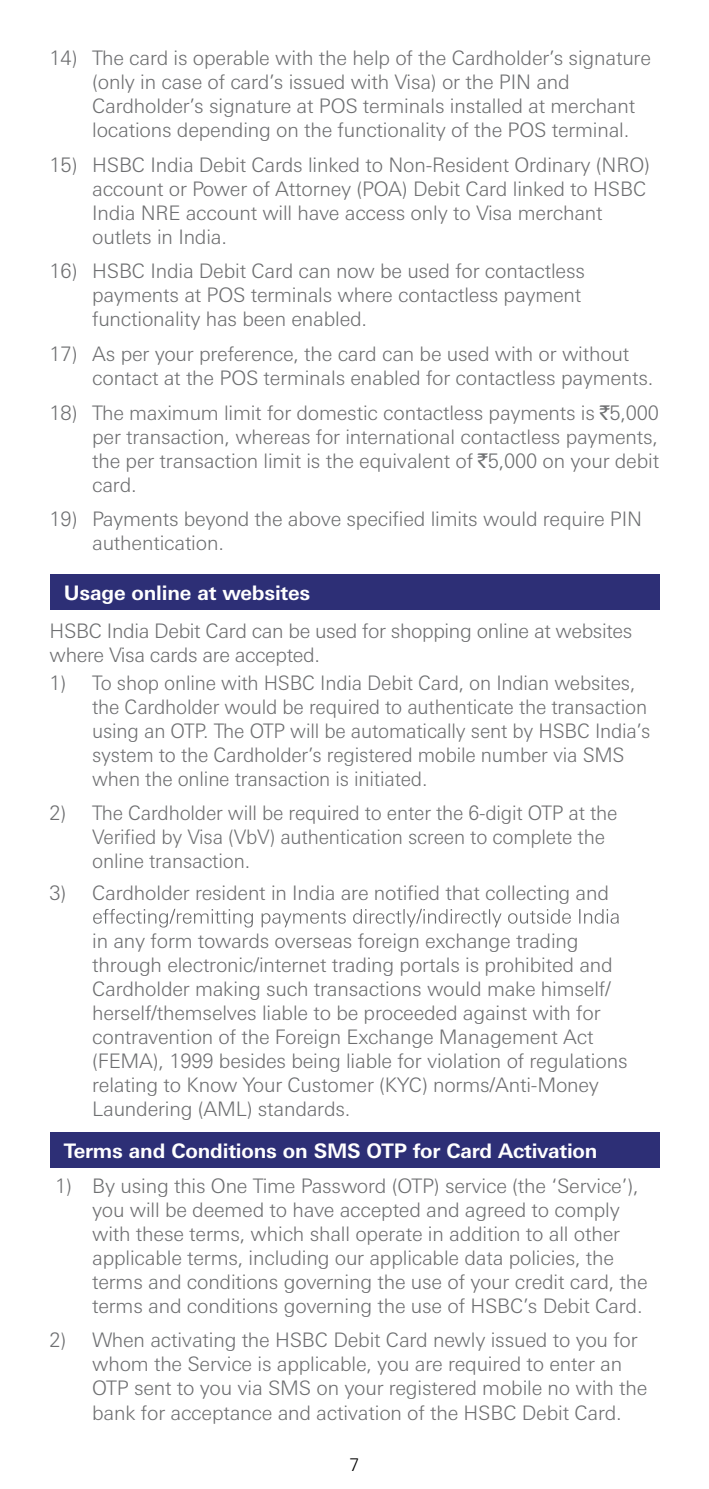
<style>
.page{position:relative;width:709px;height:1489px;background:#fff}
.page>*{position:absolute;margin:0;border:0;box-sizing:border-box;transform-origin:0 0}
.t1{font:300 20px/24px "Univers Nextfor HSBC";letter-spacing:-.01em;color:#6e6f71}
.t2{font:700 20px "Univers Nextfor HSBC";letter-spacing:-.01em;color:#fff}
.t3{font:300 17.5px "Univers Nextfor HSBC";color:#010101}
.s1{font-family:"Rupee Foradian";font-weight:400}
</style>
<div class="page">
<div style="left:50px;top:574px;width:609px;height:36px;background:#2d2f76"></div>
<svg style="left:93px;top:908px;width:525px;height:19px"></svg>
<div style="left:50px;top:1132px;width:609px;height:35px;background:#2d2f76"></div>
<p class="t1" style="left:92px;top:44px;width:560px;text-indent:-43px">14) The card is operable with the help of the Cardholder’s signature (only in case of card’s issued with Visa) or the PIN and Cardholder’s signature at POS terminals installed at merchant locations depending on the functionality of the POS terminal.</p>
<p class="t1" style="left:92px;top:151px;width:559px;text-indent:-43px">15) HSBC India Debit Cards linked to Non-Resident Ordinary (NRO) account or Power of Attorney (POA) Debit Card linked to HSBC India NRE account will have access only to Visa merchant outlets in India.</p>
<p class="t1" style="left:92px;top:258px;width:494px;text-indent:-43px">16) HSBC India Debit Card can now be used for contactless payments at POS terminals where contactless payment functionality has been enabled.</p>
<p class="t1" style="left:92px;top:340px;width:563px;text-indent:-43px">17) As per your preference, the card can be used with or without contact at the POS terminals enabled for contactless payments.</p>
<p class="t1" style="left:92px;top:399px;width:568px;text-align:justify;text-indent:-43px">18) The maximum limit for domestic contactless payments is <span class="s1">`</span>5,000 per transaction, whereas for international contactless payments, the per transaction limit is the equivalent of <span class="s1">`</span>5,000 on your debit card.</p>
<p class="t1" style="left:92px;top:506px;width:551px;text-indent:-43px">19) Payments beyond the above specified limits would require PIN authentication.</p>
<p class="t2" style="left:64px;top:578px;width:248px">Usage online at websites</p>
<p class="t1" style="left:50px;top:617px;width:584px">HSBC India Debit Card can be used for shopping online at websites where Visa cards are accepted.</p>
<p class="t1" style="left:92px;top:669px;width:560px;text-indent:-43px">1) To shop online with HSBC India Debit Card, on Indian websites, the Cardholder would be required to authenticate the transaction using an OTP. The OTP will be automatically sent by HSBC India’s system to the Cardholder’s registered mobile number via SMS when the online transaction is initiated.</p>
<p class="t1" style="left:92px;top:800px;width:527px;text-indent:-43px">2) The Cardholder will be required to enter the 6-digit OTP at the<br>Verified by Visa (VbV) authentication screen to complete the online transaction.</p>
<p class="t1" style="left:50px;top:879px;width:561px">3) Cardholder resident in India are notified that collecting and</p>
<p class="t1" style="left:92px;top:927px;width:537px">in any form towards overseas foreign exchange trading through electronic/internet trading portals is prohibited and Cardholder making such transactions would make himself/ herself/themselves liable to be proceeded against with for contravention of the Foreign Exchange Management Act (FEMA), 1999 besides being liable for violation of regulations relating to Know Your Customer (KYC) norms/Anti-Money Laundering (AML) standards.</p>
<p class="t2" style="left:64px;top:1136px;width:535px">Terms and Conditions on SMS OTP for Card Activation</p>
<p class="t1" style="left:92px;top:1172px;width:557px;text-indent:-37px">1) By using this One Time Password (OTP) service (the ‘Service’), you will be deemed to have accepted and agreed to comply with these terms, which shall operate in addition to all other applicable terms, including our applicable data policies, the terms and conditions governing the use of your credit card, the terms and conditions governing the use of HSBC’s Debit Card.</p>
<p class="t1" style="left:92px;top:1326px;width:557px;text-indent:-43px">2) When activating the HSBC Debit Card newly issued to you for whom the Service is applicable, you are required to enter an OTP sent to you via SMS on your registered mobile no with the bank for acceptance and activation of the HSBC Debit Card.</p>
<p class="t3" style="left:349px;top:1451px;width:11px">7</p>
</div>
